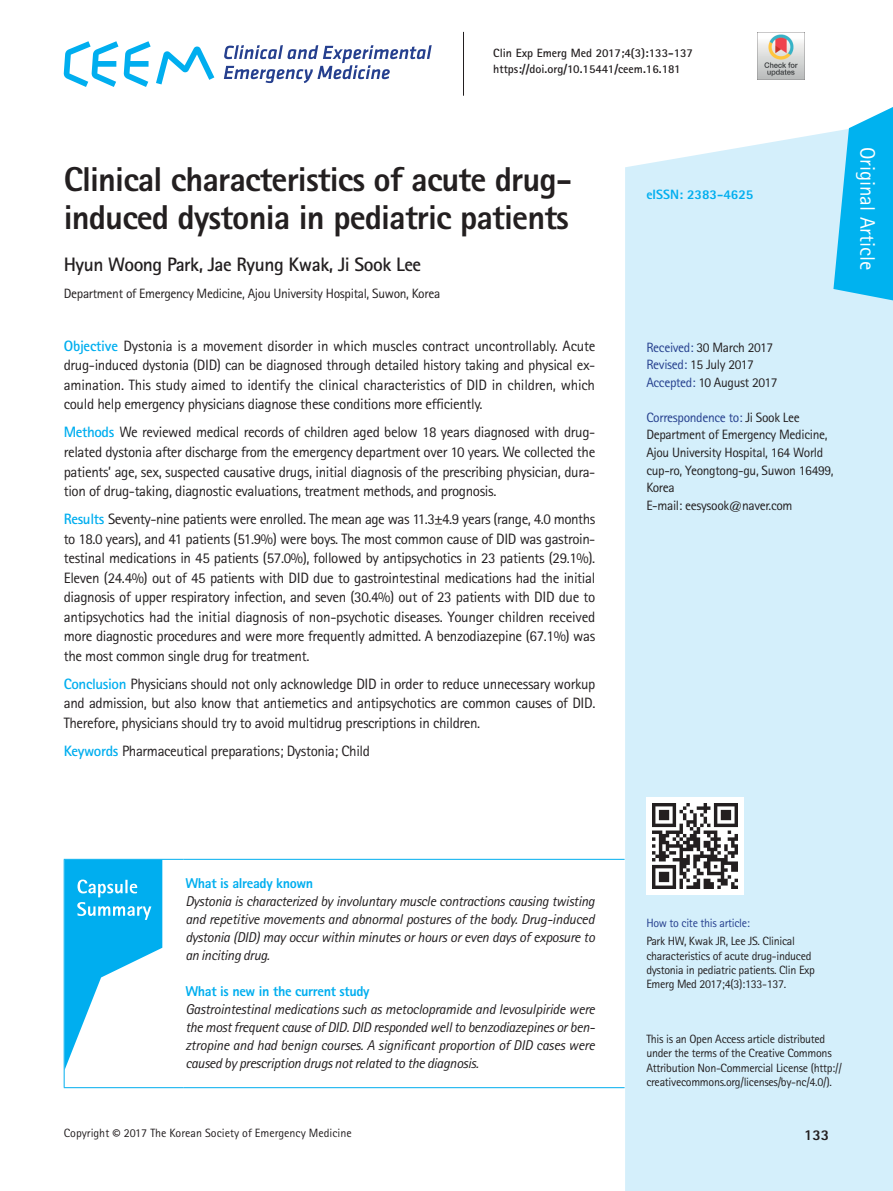
<style>
.page{position:relative;width:893px;height:1191px;background:#fff}
.page>*{position:absolute;margin:0;border:0;box-sizing:border-box;transform-origin:0 0}
.제목{font:800 34.5px/38px "Rotis Sans Serif Std";letter-spacing:-.025em;color:#231f20}
.t1{font:21px "Rotis Sans Serif Std";color:#fff}
.저자{font:700 19.5px "Rotis Sans Serif Std";letter-spacing:-.025em;color:#231f20}
.초록{font:15px/19.5px "Rotis Sans Serif Std";letter-spacing:-.025em;color:#231f20;text-align:justify}
.t2{font:800 15px "Rotis Sans Serif Std";color:#231f20}
.요약_article_본문{font:italic 14.25px/18px "Rotis Sans Serif Std";letter-spacing:-.025em;color:#231f20;text-align:justify}
.요약_article_볼드{font:800 14.25px "Rotis Sans Serif Std";letter-spacing:-.025em;color:#00aeef}
.교신저자{font:13.5px/17.5px "Rotis Sans Serif Std";letter-spacing:-.025em;color:#231f20}
.소속{font:13.5px "Rotis Sans Serif Std";letter-spacing:-.025em;color:#231f20}
.교신저자-2{font:13.5px "Rotis Sans Serif Std";letter-spacing:-.025em;color:#253f8e}
.t3{font:800 13.5px "Rotis Sans Serif Std";color:#00aeef}
.인용주소본문{font:12px/14.4px "Rotis Sans Serif Std";letter-spacing:-.025em;color:#231f20}
.잡지볼륨{font:700 12px "Rotis Sans Serif Std";color:#231f20}
.인용주소본문-2{font:12px "Rotis Sans Serif Std";color:#231f20}
.인용주소볼드{font:12px "Rotis Sans Serif Std";letter-spacing:-.025em;color:#253f8e}
.s1{font-weight:700;color:#00aeef}
.s2{color:#253f8e}
.s3{color:#231f20}
.s4{font-family:"Myriad Pro";font-weight:700}
</style>
<div class="page">
<div style="left:625px;top:131px;width:268px;height:1060px;background:#d4effb"></div>
<svg style="left:833px;top:107px;width:60px;height:193px;background:#31c0f1"></svg>
<svg style="left:64px;top:41px;width:54px;height:46px"></svg>
<svg style="left:124px;top:41px;width:90px;height:46px"></svg>
<svg style="left:224px;top:45px;width:208px;height:38px"></svg>
<hr style="left:463px;top:32px;width:1px;height:64px;background:#231f20">
<div style="left:646px;top:797px;width:98px;height:98px;background:#fff"></div>
<img style="left:653px;top:803px;width:85px;height:85px">
<hr style="left:64px;top:859px;width:1px;height:228px;background:#00aeef">
<hr style="left:183px;top:859px;width:442px;height:1px;background:#00aeef">
<hr style="left:183px;top:1087px;width:442px;height:1px;background:#00aeef">
<hr style="left:64px;top:859px;width:119px;height:1px;background:#00aeef">
<hr style="left:64px;top:1087px;width:119px;height:1px;background:#00aeef">
<svg style="left:65px;top:859px;width:97px;height:210px"></svg>
<img style="left:758px;top:32px;width:46px;height:47px">
<p class="잡지볼륨" style="left:493px;top:45px;width:201px">Clin Exp Emerg Med 2017;4(3):133-137</p>
<p class="잡지볼륨" style="left:493px;top:62px;width:189px">https://doi.org/10.15441/ceem.16.181</p>
<p class="제목" style="left:64px;top:160px;width:510px">Clinical characteristics of acute drug&shy;induced dystonia in pediatric patients</p>
<p class="저자" style="left:64px;top:252px;width:359px">Hyun Woong Park, Jae Ryung Kwak, Ji Sook Lee</p>
<p class="소속" style="left:64px;top:285px;width:378px">Department of Emergency Medicine, Ajou University Hospital, Suwon, Korea</p>
<p class="초록" style="left:64px;top:336px;width:533px"><span class="s1">Objective</span> Dystonia is a movement disorder in which muscles contract uncontrollably. Acute drug-induced dystonia (DID) can be diagnosed through detailed history taking and physical ex&shy;amination. This study aimed to identify the clinical characteristics of DID in children, which could help emergency physicians diagnose these conditions more efficiently.</p>
<p class="초록" style="left:64px;top:422px;width:533px"><span class="s1">Methods</span> We reviewed medical records of children aged below 18 years diagnosed with drug&shy;related dystonia after discharge from the emergency department over 10 years. We collected the patients’ age, sex, suspected causative drugs, initial diagnosis of the prescribing physician, dura&shy;tion of drug-taking, diagnostic evaluations, treatment methods, and prognosis.</p>
<p class="초록" style="left:64px;top:509px;width:533px"><span class="s1">Results</span> Seventy-nine patients were enrolled. The mean age was 11.3±4.9 years (range, 4.0 months to 18.0 years), and 41 patients (51.9%) were boys. The most common cause of DID was gastroin&shy;testinal medications in 45 patients (57.0%), followed by antipsychotics in 23 patients (29.1%).<br>Eleven (24.4%) out of 45 patients with DID due to gastrointestinal medications had the initial diagnosis of upper respiratory infection, and seven (30.4%) out of 23 patients with DID due to antipsychotics had the initial diagnosis of non-psychotic diseases. Younger children received more diagnostic procedures and were more frequently admitted. A benzodiazepine (67.1%) was the most common single drug for treatment.</p>
<p class="초록" style="left:64px;top:673px;width:533px"><span class="s1">Conclusion</span> Physicians should not only acknowledge DID in order to reduce unnecessary workup and admission, but also know that antiemetics and antipsychotics are common causes of DID.<br>Therefore, physicians should try to avoid multidrug prescriptions in children.</p>
<p class="초록" style="left:64px;top:740px;width:308px"><span class="s1">Keywords</span> Pharmaceutical preparations; Dystonia; Child</p>
<p class="t3" style="left:646px;top:185px;width:109px">eISSN: 2383-4625</p>
<p class="t1" style="left:880px;top:147px;width:125px;rotate:90deg">Original Article</p>
<p class="교신저자" style="left:646px;top:338px;width:128px"><span class="s2">Received:</span> 30 March 2017</p>
<p class="교신저자" style="left:646px;top:356px;width:109px"><span class="s2">Revised:</span> 15 July 2017</p>
<p class="교신저자" style="left:646px;top:373px;width:133px"><span class="s2">Accepted:</span> 10 August 2017</p>
<p class="교신저자-2" style="left:646px;top:409px;width:155px">Correspondence to: <span class="s3">Ji Sook Lee</span></p>
<p class="교신저자" style="left:646px;top:426px;width:189px">Department of Emergency Medicine,<br>Ajou University Hospital, 164 World cup-ro, Yeongtong-gu, Suwon 16499,<br>Korea</p>
<p class="교신저자" style="left:646px;top:496px;width:148px">E-mail: eesysook@naver.com</p>
<p class="요약_article_볼드" style="left:185px;top:874px;width:129px">What is already known</p>
<p class="요약_article_본문" style="left:185px;top:892px;width:411px">Dystonia is characterized by involuntary muscle contractions causing twisting and repetitive movements and abnormal postures of the body. Drug-induced dystonia (DID) may occur within minutes or hours or even days of exposure to an inciting drug.</p>
<p class="요약_article_볼드" style="left:185px;top:982px;width:186px">What is new in the current study</p>
<p class="요약_article_본문" style="left:185px;top:1000px;width:411px">Gastrointestinal medications such as metoclopramide and levosulpiride were the most frequent cause of DID. DID responded well to benzodiazepines or ben&shy;ztropine and had benign courses. A significant proportion of DID cases were caused by prescription drugs not related to the diagnosis.</p>
<p class="인용주소볼드" style="left:646px;top:915px;width:105px">How to cite this article:</p>
<p class="인용주소본문" style="left:646px;top:934px;width:170px">Park HW, Kwak JR, Lee JS. Clinical characteristics of acute drug-induced dystonia in pediatric patients. Clin Exp Emerg Med 2017;4(3):133-137.</p>
<p class="인용주소본문" style="left:646px;top:1031px;width:197px">This is an Open Access article distributed under the terms of the Creative Commons Attribution Non-Commercial License (http:// creativecommons.org/licenses/by-nc/4.0/).</p>
<p class="인용주소본문-2" style="left:64px;top:1126px;width:290px">Copyright <span class="s4">©</span> 2017 The Korean Society of Emergency Medicine</p>
<p class="t2" style="left:804px;top:1125px;width:27px">133</p>
</div>
